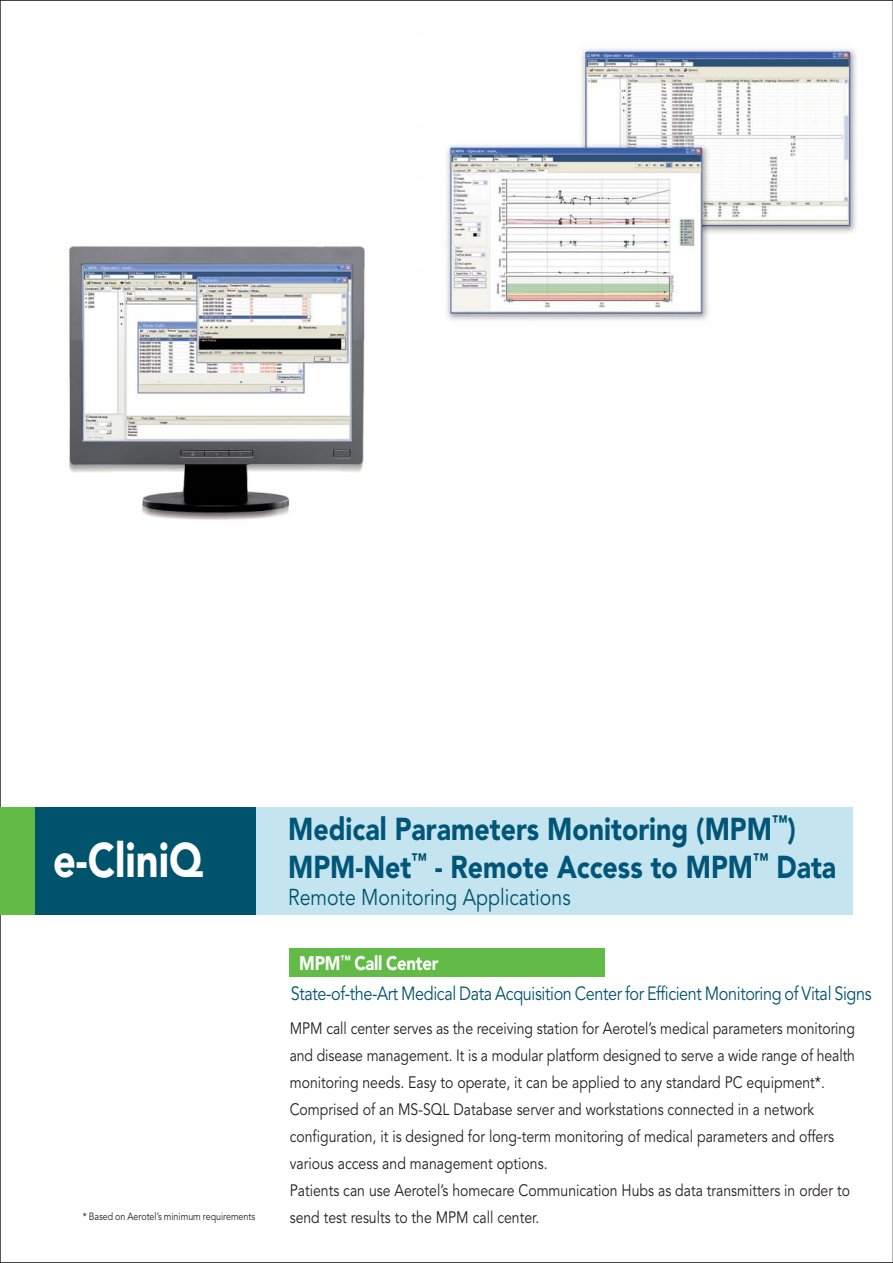
<style>
.page{position:relative;width:893px;height:1263px;background:#fff}
.page>*{position:absolute;margin:0;border:0;box-sizing:border-box;transform-origin:0 0}
.t1{font:900 48px "Avenir";color:#fff;scale:.83 1}
.t2{font:900 31.5px/37.7px "Avenir";color:#005578;scale:.85 1}
.t3{font:22.95px "Avenir";color:#00536d;scale:.85 1}
.t4{font:900 19.5px "Avenir";letter-spacing:-.01em;color:#fff;scale:.85 1}
.t5{font:19.05px "Avenir";letter-spacing:-.02em;color:#00536d;scale:.85 1}
.t6{font:16.5px/27px "Avenir";color:#231f20;scale:.85 1}
.t7{font:10.5px "Avenir";color:#231f20;scale:.85 1}
</style>
<div class="page">
<div style="left:0;top:807px;width:852px;height:108px;background:#c4e5ef"></div>
<div style="left:0;top:807px;width:255px;height:108px;background:#00536d"></div>
<div style="left:0;top:807px;width:34px;height:108px;background:#61bb46"></div>
<div style="left:289px;top:948px;width:316px;height:29px;background:#61bb46"></div>
<hr style="left:892px;top:0;width:1px;height:1263px;background:#231f20">
<img style="left:69px;top:246px;width:296px;height:274px">
<img style="left:446px;top:48px;width:411px;height:273px">
<h1 class="t1" style="left:53px;top:841px;width:182px">e-CliniQ</h1>
<p class="t7" style="left:83px;top:1212px;width:204px">* Based on Aerotel’s minimum requirements</p>
<h2 class="t2" style="left:288px;top:813px;width:646px">Medical Parameters Monitoring (MPM<sup>™</sup>)<br>MPM-Net<sup>™</sup> - Remote Access to MPM<sup>™</sup> Data</h2>
<h3 class="t3" style="left:288px;top:888px;width:334px">Remote Monitoring Applications</h3>
<p class="t4" style="left:299px;top:955px;width:165px">MPM<sup>™</sup> Call Center</p>
<p class="t5" style="left:291px;top:985px;width:685px">State-of-the-Art Medical Data Acquisition Center for Efficient Monitoring of Vital Signs</p>
<p class="t6" style="left:290px;top:1017px;width:666px">MPM call center serves as the receiving station for Aerotel’s medical parameters monitoring and disease management. It is a modular platform designed to serve a wide range of health monitoring needs. Easy to operate, it can be applied to any standard PC equipment*.<br>Comprised of an MS-SQL Database server and workstations connected in a network configuration, it is designed for long-term monitoring of medical parameters and offers various access and management options.<br>Patients can use Aerotel’s homecare Communication Hubs as data transmitters in order to send test results to the MPM call center.</p>
</div>
